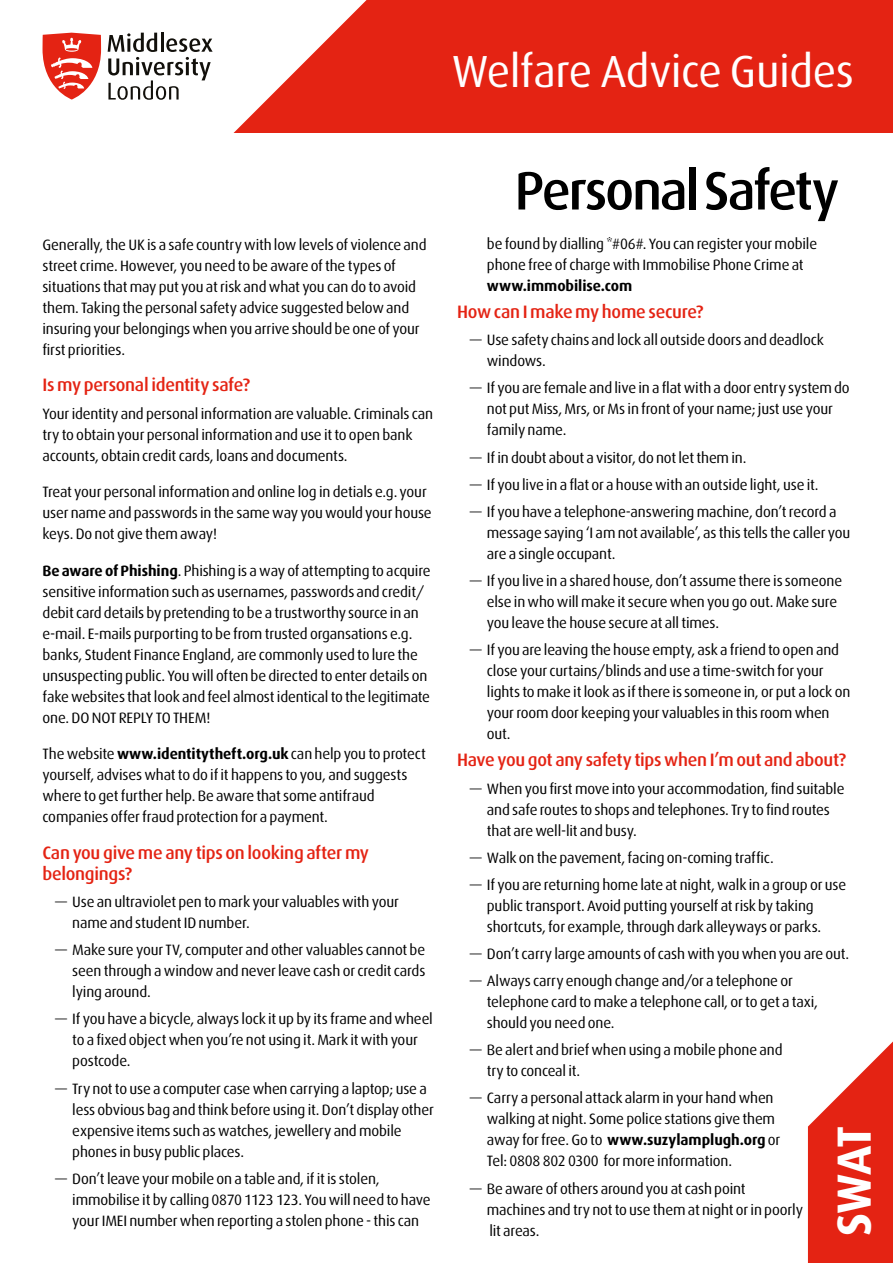
<style>
.page{position:relative;width:893px;height:1263px;background:#fff}
.page>*{position:absolute;margin:0;border:0;box-sizing:border-box;transform-origin:0 0}
.t1{font:500 54px "Dax";letter-spacing:-.04em;color:#000}
.t2{font:700 48px "Dax";color:#fff}
.t3{font:45px "Dax";letter-spacing:-.01em;color:#fff}
.t4{font:500 18px/21px "Dax";letter-spacing:-.015em;color:#e42313}
.t5{font:15px/21px "Dax";letter-spacing:-.01em;color:#000}
.t6{font:700 15px "Dax";letter-spacing:-.005em;color:#000}
.s1{font-weight:700}
</style>
<div class="page">
<div style="left:0;top:0;width:893px;height:133px;background:#e42313"></div>
<svg style="left:0;top:0;width:367px;height:133px;fill:#fff"></svg>
<svg style="left:108px;top:33px;width:105px;height:67px"></svg>
<svg style="left:43px;top:33px;width:58px;height:67px"></svg>
<svg style="left:808px;top:1041px;width:85px;height:222px"></svg>
<h3 class="t3" style="left:452px;top:46px;width:404px">Welfare Advice Guides</h3>
<p class="t5" style="left:43px;top:234px;width:386px">Generally, the UK is a safe country with low levels of violence and street crime. However, you need to be aware of the types of situations that may put you at risk and what you can do to avoid them. Taking the personal safety advice suggested below and insuring your belongings when you arrive should be one of your first priorities.</p>
<p class="t4" style="left:43px;top:375px;width:209px">Is my personal identity safe?</p>
<p class="t5" style="left:43px;top:403px;width:392px">Your identity and personal information are valuable. Criminals can try to obtain your personal information and use it to open bank accounts, obtain credit cards, loans and documents.</p>
<p class="t5" style="left:43px;top:482px;width:391px">Treat your personal information and online log in detials e.g. your user name and passwords in the same way you would your house keys. Do not give them away!</p>
<p class="t5" style="left:43px;top:560px;width:390px"><span class="s1">Be aware of Phishing</span>. Phishing is a way of attempting to acquire sensitive information such as usernames, passwords and credit/ debit card details by pretending to be a trustworthy source in an e-mail. E-mails purporting to be from trusted organsations e.g. banks, Student Finance England, are commonly used to lure the unsuspecting public. You will often be directed to enter details on fake websites that look and feel almost identical to the legitimate one. DO NOT REPLY TO THEM!</p>
<p class="t5" style="left:43px;top:744px;width:385px">The website <span class="s1">www.identitytheft.org.uk</span> can help you to protect yourself, advises what to do if it happens to you, and suggests where to get further help. Be aware that some antifraud companies offer fraud protection for a payment.</p>
<p class="t4" style="left:43px;top:842px;width:328px">Can you give me any tips on looking after my belongings?</p>
<p class="t5" style="left:72px;top:892px;width:328px;text-indent:-17px">— Use an ultraviolet pen to mark your valuables with your name and student ID number.</p>
<p class="t5" style="left:72px;top:940px;width:355px;text-align:justify;text-indent:-17px">— Make sure your TV, computer and other valuables cannot be seen through a window and never leave cash or credit cards lying around.</p>
<p class="t5" style="left:72px;top:1009px;width:362px;text-indent:-17px">— If you have a bicycle, always lock it up by its frame and wheel to a fixed object when you’re not using it. Mark it with your postcode.</p>
<p class="t5" style="left:72px;top:1078px;width:363px;text-indent:-17px">— Try not to use a computer case when carrying a laptop; use a less obvious bag and think before using it. Don’t display other expensive items such as watches, jewellery and mobile phones in busy public places.</p>
<p class="t5" style="left:72px;top:1168px;width:360px;text-indent:-17px">— Don’t leave your mobile on a table and, if it is stolen, immobilise it by calling 0870 1123 123. You will need to have your IMEI number when reporting a stolen phone - this can</p>
<h1 class="t1" style="left:515px;top:161px;width:326px">Personal Safety</h1>
<p class="t5" style="left:487px;top:233px;width:332px">be found by dialling *#06#. You can register your mobile phone free of charge with Immobilise Phone Crime at</p>
<p class="t6" style="left:487px;top:277px;width:147px">www.immobilise.com</p>
<p class="t4" style="left:457px;top:301px;width:248px">How can I make my home secure?</p>
<p class="t5" style="left:487px;top:330px;width:338px;text-indent:-17px">— Use safety chains and lock all outside doors and deadlock windows.</p>
<p class="t5" style="left:487px;top:378px;width:364px;text-indent:-17px">— If you are female and live in a flat with a door entry system do not put Miss, Mrs, or Ms in front of your name; just use your family name.</p>
<p class="t5" style="left:470px;top:447px;width:278px">— If in doubt about a visitor, do not let them in.</p>
<p class="t5" style="left:470px;top:474px;width:350px">— If you live in a flat or a house with an outside light, use it.</p>
<p class="t5" style="left:487px;top:501px;width:365px;text-indent:-17px">— If you have a telephone-answering machine, don’t record a message saying ‘I am not available’, as this tells the caller you are a single occupant.</p>
<p class="t5" style="left:487px;top:570px;width:357px;text-indent:-17px">— If you live in a shared house, don’t assume there is someone else in who will make it secure when you go out. Make sure you leave the house secure at all times.</p>
<p class="t5" style="left:487px;top:639px;width:365px;text-indent:-17px">— If you are leaving the house empty, ask a friend to open and close your curtains/blinds and use a time-switch for your lights to make it look as if there is someone in, or put a lock on your room door keeping your valuables in this room when out.</p>
<p class="t4" style="left:457px;top:750px;width:390px">Have you got any safety tips when I’m out and about?</p>
<p class="t5" style="left:487px;top:778px;width:359px;text-indent:-17px">— When you first move into your accommodation, find suitable and safe routes to shops and telephones. Try to find routes that are well-lit and busy.</p>
<p class="t5" style="left:470px;top:847px;width:305px">— Walk on the pavement, facing on-coming traffic.</p>
<p class="t5" style="left:487px;top:874px;width:361px;text-indent:-17px">— If you are returning home late at night, walk in a group or use public transport. Avoid putting yourself at risk by taking shortcuts, for example, through dark alleyways or parks.</p>
<p class="t5" style="left:470px;top:943px;width:381px">— Don’t carry large amounts of cash with you when you are out.</p>
<p class="t5" style="left:487px;top:970px;width:333px;text-indent:-17px">— Always carry enough change and/or a telephone or telephone card to make a telephone call, or to get a taxi, should you need one.</p>
<p class="t5" style="left:487px;top:1040px;width:297px;text-indent:-17px">— Be alert and brief when using a mobile phone and try to conceal it.</p>
<p class="t5" style="left:487px;top:1088px;width:295px;text-indent:-17px">— Carry a personal attack alarm in your hand when walking at night. Some police stations give them away for free. Go to <span class="s1">www.suzylamplugh.org</span> or Tel: 0808 802 0300 for more information.</p>
<p class="t5" style="left:487px;top:1178px;width:318px;text-indent:-17px">— Be aware of others around you at cash point machines and try not to use them at night or in poorly lit areas.</p>
<h2 class="t2" style="left:827px;top:1236px;width:112px;rotate:-90deg">SWAT</h2>
</div>
